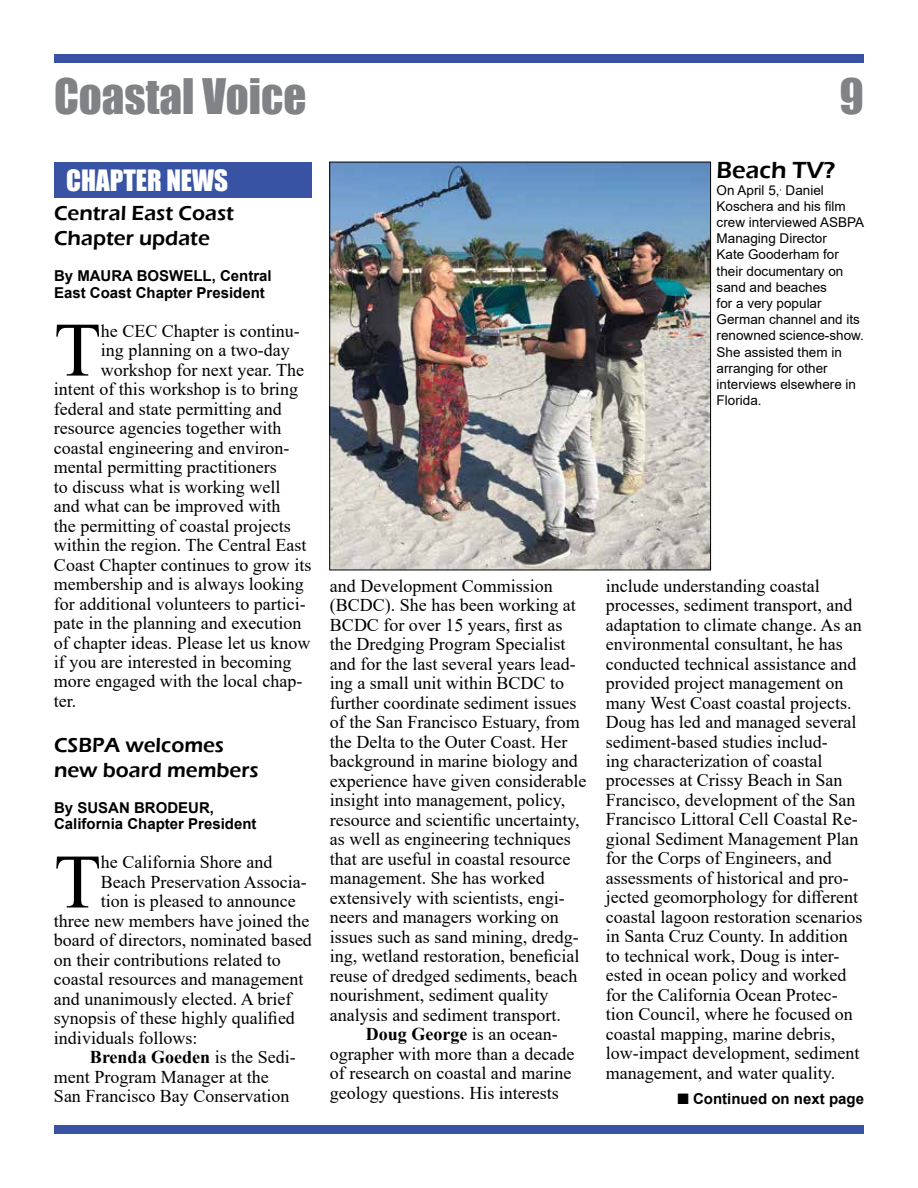
<style>
.page{position:relative;width:918px;height:1188px;background:#fff}
.page>*{position:absolute;margin:0;border:0;box-sizing:border-box;transform-origin:0 0}
.t1{font:76.95px "Times New Roman";color:#000}
.t2{font:45px "Impact";color:#808285}
.t3{font:27px "Impact";color:#fff}
.t4{font:600 24px "Eras ITC";color:#000}
.t5{font:600 21px/25.2px "Eras ITC";color:#000}
.t6{font:18px/19.5px "Times New Roman";color:#000}
.t7{font:700 18px "Times New Roman";color:#000}
.t8{font:700 15px/16.5px "Arial";color:#000}
.t9{font:13.5px/16.2px "Arial";color:#000}
.s1{font-weight:400}
</style>
<div class="page">
<div style="left:54px;top:54px;width:810px;height:9px;background:#3953a4"></div>
<div style="left:54px;top:1125px;width:810px;height:9px;background:#3953a4"></div>
<div style="left:54px;top:162px;width:258px;height:36px;background:#3953a4"></div>
<img style="left:331px;top:164px;width:378px;height:404px">
<div style="left:329px;top:162px;width:382px;height:408px;border:1px solid #000"></div>
<h2 class="t2" style="left:54px;top:61px;width:254px">Coastal Voice</h2>
<h2 class="t2" style="left:840px;top:61px;width:26px">9</h2>
<h3 class="t3" style="left:66px;top:159px;width:163px">CHAPTER NEWS</h3>
<p class="t5" style="left:54px;top:200px;width:182px">Central East Coast<br>Chapter update</p>
<p class="t8" style="left:54px;top:268px;width:219px">By MAURA BOSWELL, Central<br>East Coast Chapter President</p>
<h1 class="t1" style="left:54px;top:296px;width:48px">T</h1>
<p class="t6" style="left:101px;top:320px;width:200px">he CEC Chapter is continu-</p>
<p class="t6" style="left:101px;top:340px;width:190px">ing planning on a two-day</p>
<p class="t6" style="left:101px;top:359px;width:205px">workshop for next year. The</p>
<p class="t6" style="left:54px;top:379px;width:246px">intent of this workshop is to bring</p>
<p class="t6" style="left:54px;top:398px;width:229px">federal and state permitting and</p>
<p class="t6" style="left:54px;top:418px;width:229px">resource agencies together with</p>
<p class="t6" style="left:54px;top:437px;width:237px">coastal engineering and environ-</p>
<p class="t6" style="left:54px;top:457px;width:224px">mental permitting practitioners</p>
<p class="t6" style="left:54px;top:476px;width:228px">to discuss what is working well</p>
<p class="t6" style="left:54px;top:496px;width:228px">and what can be improved with</p>
<p class="t6" style="left:54px;top:515px;width:238px">the permitting of coastal projects</p>
<p class="t6" style="left:54px;top:535px;width:254px">within the region. The Central East</p>
<p class="t6" style="left:54px;top:554px;width:259px">Coast Chapter continues to grow its</p>
<p class="t6" style="left:54px;top:574px;width:251px">membership and is always looking</p>
<p class="t6" style="left:54px;top:593px;width:253px">for additional volunteers to partici-</p>
<p class="t6" style="left:54px;top:613px;width:249px">pate in the planning and execution</p>
<p class="t6" style="left:54px;top:632px;width:258px">of chapter ideas. Please let us know</p>
<p class="t6" style="left:54px;top:652px;width:239px">if you are interested in becoming</p>
<p class="t6" style="left:54px;top:671px;width:250px">more engaged with the local chap-</p>
<p class="t6" style="left:54px;top:691px;width:24px">ter.</p>
<p class="t5" style="left:54px;top:732px;width:206px">CSBPA welcomes new board members</p>
<p class="t8" style="left:54px;top:800px;width:204px">By SUSAN BRODEUR,<br>California Chapter President</p>
<h1 class="t1" style="left:54px;top:827px;width:48px">T</h1>
<p class="t6" style="left:101px;top:852px;width:173px">he California Shore and</p>
<p class="t6" style="left:101px;top:872px;width:207px">Beach Preservation Associa-</p>
<p class="t6" style="left:101px;top:891px;width:196px">tion is pleased to announce</p>
<p class="t6" style="left:54px;top:911px;width:257px">three new members have joined the</p>
<p class="t6" style="left:54px;top:930px;width:260px">board of directors, nominated based</p>
<p class="t6" style="left:54px;top:950px;width:228px">on their contributions related to</p>
<p class="t6" style="left:54px;top:969px;width:251px">coastal resources and management</p>
<p class="t6" style="left:54px;top:989px;width:239px">and unanimously elected. A brief</p>
<p class="t6" style="left:54px;top:1008px;width:243px">synopsis of these highly qualified</p>
<p class="t6" style="left:54px;top:1028px;width:145px">individuals follows:</p>
<p class="t7" style="left:90px;top:1044px;width:207px">Brenda Goeden <span class="s1">is the Sedi-</span></p>
<p class="t6" style="left:54px;top:1067px;width:216px">ment Program Manager at the</p>
<p class="t6" style="left:54px;top:1086px;width:237px">San Francisco Bay Conservation</p>
<p class="t6" style="left:330px;top:575px;width:225px">and Development Commission</p>
<p class="t6" style="left:330px;top:595px;width:247px">(BCDC). She has been working at</p>
<p class="t6" style="left:330px;top:614px;width:234px">BCDC for over 15 years, first as</p>
<p class="t6" style="left:330px;top:634px;width:237px">the Dredging Program Specialist</p>
<p class="t6" style="left:330px;top:653px;width:247px">and for the last several years lead-</p>
<p class="t6" style="left:330px;top:673px;width:236px">ing a small unit within BCDC to</p>
<p class="t6" style="left:330px;top:692px;width:248px">further coordinate sediment issues</p>
<p class="t6" style="left:330px;top:712px;width:251px">of the San Francisco Estuary, from</p>
<p class="t6" style="left:330px;top:731px;width:239px">the Delta to the Outer Coast. Her</p>
<p class="t6" style="left:330px;top:751px;width:249px">background in marine biology and</p>
<p class="t6" style="left:330px;top:770px;width:258px">experience have given considerable</p>
<p class="t6" style="left:330px;top:790px;width:237px">insight into management, policy,</p>
<p class="t6" style="left:330px;top:809px;width:251px">resource and scientific uncertainty,</p>
<p class="t6" style="left:330px;top:829px;width:242px">as well as engineering techniques</p>
<p class="t6" style="left:330px;top:848px;width:242px">that are useful in coastal resource</p>
<p class="t6" style="left:330px;top:868px;width:216px">management. She has worked</p>
<p class="t6" style="left:330px;top:887px;width:236px">extensively with scientists, engi-</p>
<p class="t6" style="left:330px;top:907px;width:230px">neers and managers working on</p>
<p class="t6" style="left:330px;top:926px;width:250px">issues such as sand mining, dredg-</p>
<p class="t6" style="left:330px;top:946px;width:251px">ing, wetland restoration, beneficial</p>
<p class="t6" style="left:330px;top:965px;width:249px">reuse of dredged sediments, beach</p>
<p class="t6" style="left:330px;top:985px;width:220px">nourishment, sediment quality</p>
<p class="t6" style="left:330px;top:1004px;width:232px">analysis and sediment transport.</p>
<p class="t7" style="left:366px;top:1021px;width:193px">Doug George <span class="s1">is an ocean-</span></p>
<p class="t6" style="left:330px;top:1043px;width:246px">ographer with more than a decade</p>
<p class="t6" style="left:330px;top:1063px;width:243px">of research on coastal and marine</p>
<p class="t6" style="left:330px;top:1082px;width:230px">geology questions. His interests</p>
<h3 class="t4" style="left:717px;top:157px;width:120px">Beach TV?</h3>
<p class="t9" style="left:717px;top:182px;width:149px">On April 5,<sup>,</sup> Daniel<br>Koschera and his film crew interviewed ASBPA<br>Managing Director<br>Kate Gooderham for their documentary on sand and beaches<br>for a very popular<br>German channel and its renowned science-show.<br>She assisted them in arranging for other interviews elsewhere in<br>Florida.</p>
<p class="t6" style="left:606px;top:575px;width:258px">include understanding coastal processes, sediment transport, and adaptation to climate change. As an environmental consultant, he has conducted technical assistance and provided project management on many West Coast coastal projects.<br>Doug has led and managed several sediment-based studies includ-<br>ing characterization of coastal processes at Crissy Beach in San Francisco, development of the San Francisco Littoral Cell Coastal Re&shy;gional Sediment Management Plan for the Corps of Engineers, and assessments of historical and pro&shy;jected geomorphology for different coastal lagoon restoration scenarios in Santa Cruz County. In addition to technical work, Doug is inter&shy;ested in ocean policy and worked for the California Ocean Protec&shy;tion Council, where he focused on coastal mapping, marine debris, low-impact development, sediment management, and water quality.</p>
<p class="t8" style="left:693px;top:1091px;width:172px">Continued on next page</p>
</div>
